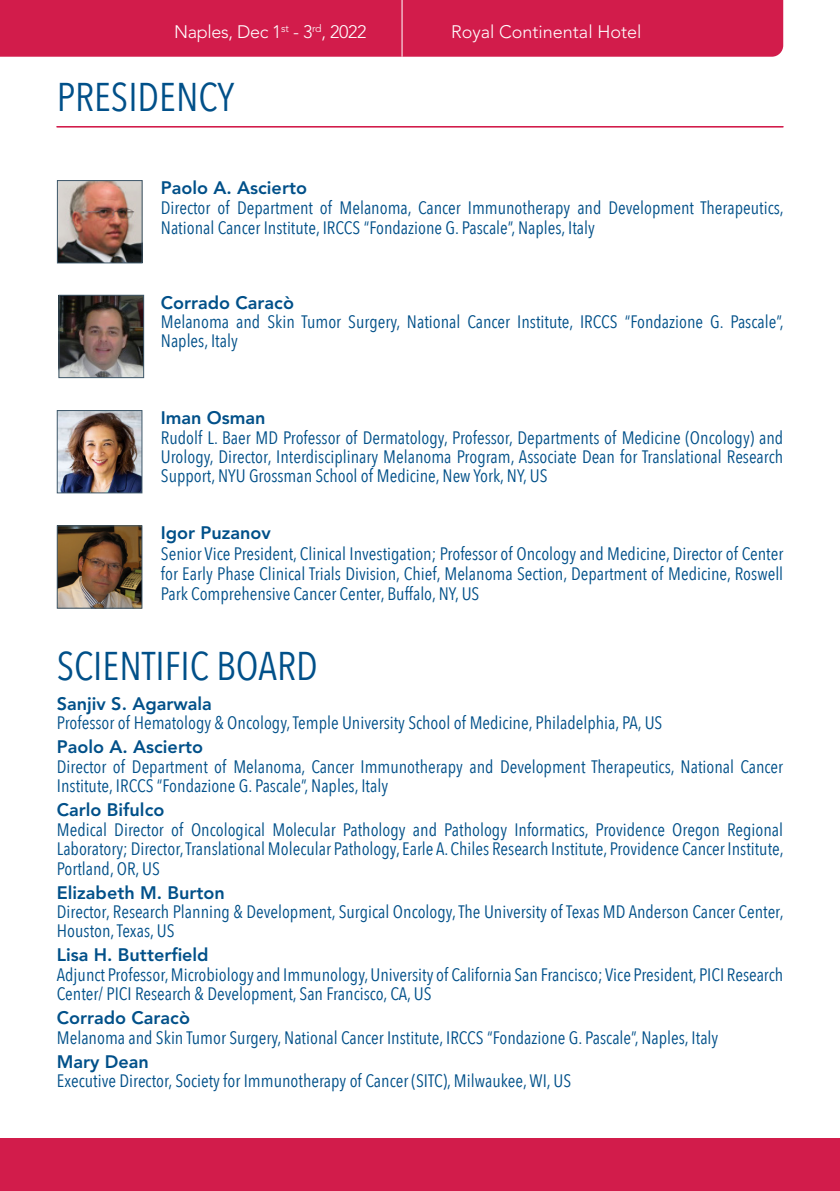
<style>
.page{position:relative;width:840px;height:1191px;background:#fff}
.page>*{position:absolute;margin:0;border:0;box-sizing:border-box;transform-origin:0 0}
.t1{font:40px "Avenir Next Condensed";color:#015089}
.t2{font:18px/19.4px "Avenir Next Condensed";color:#015089}
.t3{font:800 18px "Avenir LT Std";color:#015089}
.t4{font:300 18px "Avenir LT Std";letter-spacing:-.02em;color:#fff}
.t5{font:300 18px "Avenir LT Std";color:#fff}
</style>
<div class="page">
<svg style="left:57px;top:126px;width:725px;height:1px"></svg>
<div style="left:0;top:0;width:782px;height:57px;background:#d21c4b"></div>
<img style="left:59px;top:182px;width:81px;height:79px">
<div style="left:57px;top:180px;width:85px;height:83px;border:1px solid #3f596b"></div>
<img style="left:59px;top:412px;width:81px;height:79px">
<div style="left:57px;top:410px;width:85px;height:83px;border:1px solid #3f596b"></div>
<img style="left:59px;top:527px;width:81px;height:79px">
<div style="left:57px;top:525px;width:85px;height:83px;border:1px solid #3f596b"></div>
<img style="left:60px;top:297px;width:82px;height:79px">
<div style="left:58px;top:295px;width:86px;height:83px;border:1px solid #3f596b"></div>
<div style="left:0;top:1138px;width:839px;height:53px;background:#d21c4b"></div>
<hr style="left:401px;top:0;width:1px;height:57px;background:#fff">
<p class="t4" style="left:174px;top:22px;width:194px">Naples, Dec 1<sup>st</sup> - 3<sup>rd</sup>, 2022</p>
<p class="t5" style="left:451px;top:22px;width:192px">Royal Continental Hotel</p>
<p class="t1" style="left:57px;top:63px;width:179px">PRESIDENCY</p>
<p class="t3" style="left:161px;top:177px;width:147px">Paolo A. Ascierto</p>
<p class="t2" style="left:161px;top:196px;width:624px;line-height:20px">Director of Department of Melanoma, Cancer Immunotherapy and Development Therapeutics,<br>National Cancer Institute, IRCCS “Fondazione G. Pascale”, Naples, Italy</p>
<p class="t3" style="left:161px;top:292px;width:134px">Corrado Caracò</p>
<p class="t2" style="left:161px;top:311px;width:624px">Melanoma and Skin Tumor Surgery, National Cancer Institute, IRCCS “Fondazione G. Pascale”,<br>Naples, Italy</p>
<p class="t3" style="left:161px;top:407px;width:106px">Iman Osman</p>
<p class="t2" style="left:161px;top:427px;width:623px;text-align:justify">Rudolf L. Baer MD Professor of Dermatology, Professor, Departments of Medicine (Oncology) and Urology, Director, Interdisciplinary Melanoma Program, Associate Dean for Translational Research Support, NYU Grossman School of Medicine, New York, NY, US</p>
<p class="t3" style="left:161px;top:522px;width:111px">Igor Puzanov</p>
<p class="t2" style="left:161px;top:542px;width:623px;line-height:20px;text-align:justify">Senior Vice President, Clinical Investigation; Professor of Oncology and Medicine, Director of Center for Early Phase Clinical Trials Division, Chief, Melanoma Section, Department of Medicine, Roswell Park Comprehensive Cancer Center, Buffalo, NY, US</p>
<p class="t1" style="left:57px;top:631px;width:262px">SCIENTIFIC BOARD</p>
<p class="t3" style="left:57px;top:693px;width:156px">Sanjiv S. Agarwala</p>
<p class="t2" style="left:57px;top:712px;width:606px">Professor of Hematology &amp; Oncology, Temple University School of Medicine, Philadelphia, PA, US</p>
<p class="t3" style="left:57px;top:736px;width:147px">Paolo A. Ascierto</p>
<p class="t2" style="left:57px;top:756px;width:727px">Director of Department of Melanoma, Cancer Immunotherapy and Development Therapeutics, National Cancer<br>Institute, IRCCS “Fondazione G. Pascale”, Naples, Italy</p>
<p class="t3" style="left:57px;top:799px;width:109px">Carlo Bifulco</p>
<p class="t2" style="left:57px;top:819px;width:728px;text-align:justify">Medical Director of Oncological Molecular Pathology and Pathology Informatics, Providence Oregon Regional Laboratory; Director, Translational Molecular Pathology, Earle A. Chiles Research Institute, Providence Cancer Institute, Portland, OR, US</p>
<p class="t3" style="left:57px;top:881px;width:169px">Elizabeth M. Burton</p>
<p class="t2" style="left:57px;top:901px;width:727px">Director, Research Planning &amp; Development, Surgical Oncology, The University of Texas MD Anderson Cancer Center,<br>Houston, Texas, US</p>
<p class="t3" style="left:57px;top:944px;width:153px">Lisa H. Butterfield</p>
<p class="t2" style="left:57px;top:964px;width:727px">Adjunct Professor, Microbiology and Immunology, University of California San Francisco; Vice President, PICI Research<br>Center/ PICI Research &amp; Development, San Francisco, CA, US</p>
<p class="t3" style="left:57px;top:1007px;width:134px">Corrado Caracò</p>
<p class="t2" style="left:57px;top:1026px;width:662px">Melanoma and Skin Tumor Surgery, National Cancer Institute, IRCCS “Fondazione G. Pascale”, Naples, Italy</p>
<p class="t3" style="left:57px;top:1050px;width:93px">Mary Dean</p>
<p class="t2" style="left:57px;top:1070px;width:515px">Executive Director, Society for Immunotherapy of Cancer (SITC), Milwaukee, WI, US</p>
</div>
